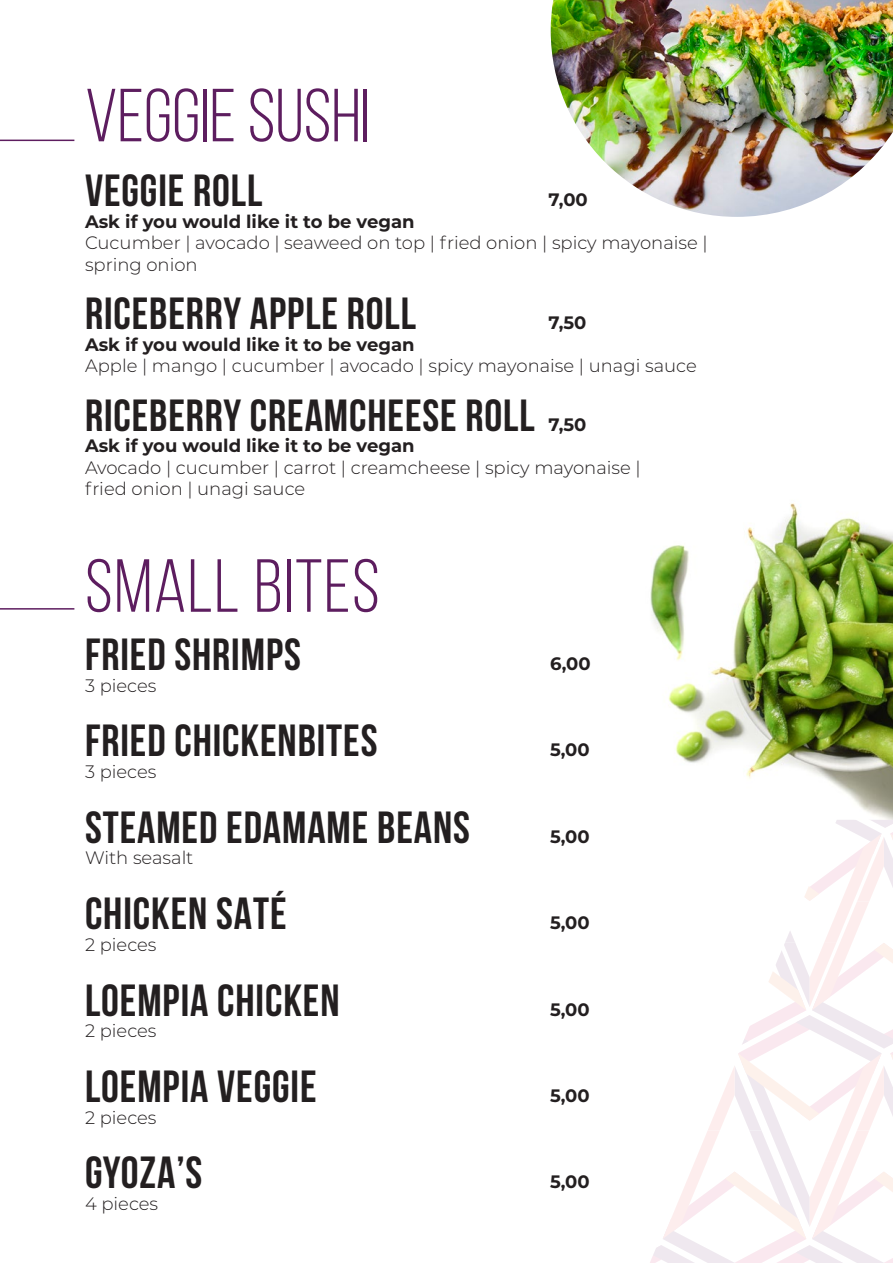
<style>
.page{position:relative;width:893px;height:1263px;background:#fff}
.page>*{position:absolute;margin:0;border:0;box-sizing:border-box;transform-origin:0 0}
.t1{font:75px "Bebas Neue";color:#5d1d5f}
.t2{font:75px "Bebas Neue";letter-spacing:.02em;color:#5d1d5f}
.t3{font:700 45px "Bebas Neue";letter-spacing:.02em;color:#231f20}
.t4{font:300 18px/21.6px "Montserrat";color:#231f20}
.t5{font:700 18px "Montserrat";color:#231f20}
</style>
<div class="page">
<img style="left:551px;top:0;width:342px;height:217px">
<hr style="left:0;top:140px;width:74px;height:1px;background:#5d1d5f">
<hr style="left:0;top:608px;width:74px;height:2px;background:#5d1d5f">
<svg style="left:650px;top:820px;width:243px;height:443px"></svg>
<img style="left:650px;top:503px;width:243px;height:317px">
<h1 class="t1" style="left:85px;top:75px;width:287px">VEGGIE SUSHI</h1>
<h2 class="t3" style="left:85px;top:166px;width:179px">VEGGIE ROLL</h2>
<p class="t5" style="left:549px;top:187px;width:41px">7,00</p>
<p class="t5" style="left:85px;top:208px;width:331px">Ask if you would like it to be vegan</p>
<p class="t4" style="left:85px;top:232px;width:624px">Cucumber | avocado | seaweed on top | fried onion | spicy mayonaise | spring onion</p>
<h2 class="t3" style="left:85px;top:289px;width:332px">RICEBERRY APPLE ROLL</h2>
<p class="t5" style="left:549px;top:310px;width:39px">7,50</p>
<p class="t5" style="left:85px;top:331px;width:331px">Ask if you would like it to be vegan</p>
<p class="t4" style="left:85px;top:355px;width:613px">Apple | mango | cucumber | avocado | spicy mayonaise | unagi sauce</p>
<h2 class="t3" style="left:85px;top:390px;width:451px">RICEBERRY CREAMCHEESE ROLL</h2>
<p class="t5" style="left:548px;top:411px;width:39px">7,50</p>
<p class="t5" style="left:85px;top:433px;width:331px">Ask if you would like it to be vegan</p>
<p class="t4" style="left:85px;top:456px;width:557px">Avocado | cucumber | carrot | creamcheese | spicy mayonaise | fried onion | unagi sauce</p>
<h1 class="t2" style="left:85px;top:546px;width:296px">SMALL BITES</h1>
<h2 class="t3" style="left:85px;top:630px;width:217px">FRIED SHRIMPS</h2>
<p class="t4" style="left:85px;top:674px;width:73px">3 pieces</p>
<h2 class="t3" style="left:85px;top:716px;width:294px">FRIED CHICKENBITES</h2>
<p class="t4" style="left:85px;top:760px;width:73px">3 pieces</p>
<h2 class="t3" style="left:85px;top:802px;width:386px">STEAMED EDAMAME BEANS</h2>
<p class="t4" style="left:85px;top:847px;width:110px">With seasalt</p>
<h2 class="t3" style="left:85px;top:889px;width:203px">CHICKEN SATÉ</h2>
<p class="t4" style="left:85px;top:933px;width:73px">2 pieces</p>
<h2 class="t3" style="left:85px;top:975px;width:256px">LOEMPIA CHICKEN</h2>
<p class="t4" style="left:85px;top:1019px;width:73px">2 pieces</p>
<h2 class="t3" style="left:85px;top:1062px;width:233px">LOEMPIA VEGGIE</h2>
<p class="t4" style="left:85px;top:1106px;width:73px">2 pieces</p>
<h2 class="t3" style="left:85px;top:1148px;width:119px">GYOZA’S</h2>
<p class="t4" style="left:85px;top:1192px;width:75px">4 pieces</p>
<p class="t5" style="left:550px;top:651px;width:42px">6,00</p>
<p class="t5" style="left:550px;top:737px;width:41px">5,00</p>
<p class="t5" style="left:550px;top:823px;width:41px">5,00</p>
<p class="t5" style="left:550px;top:910px;width:41px">5,00</p>
<p class="t5" style="left:550px;top:996px;width:41px">5,00</p>
<p class="t5" style="left:550px;top:1083px;width:41px">5,00</p>
<p class="t5" style="left:550px;top:1169px;width:41px">5,00</p>
</div>
